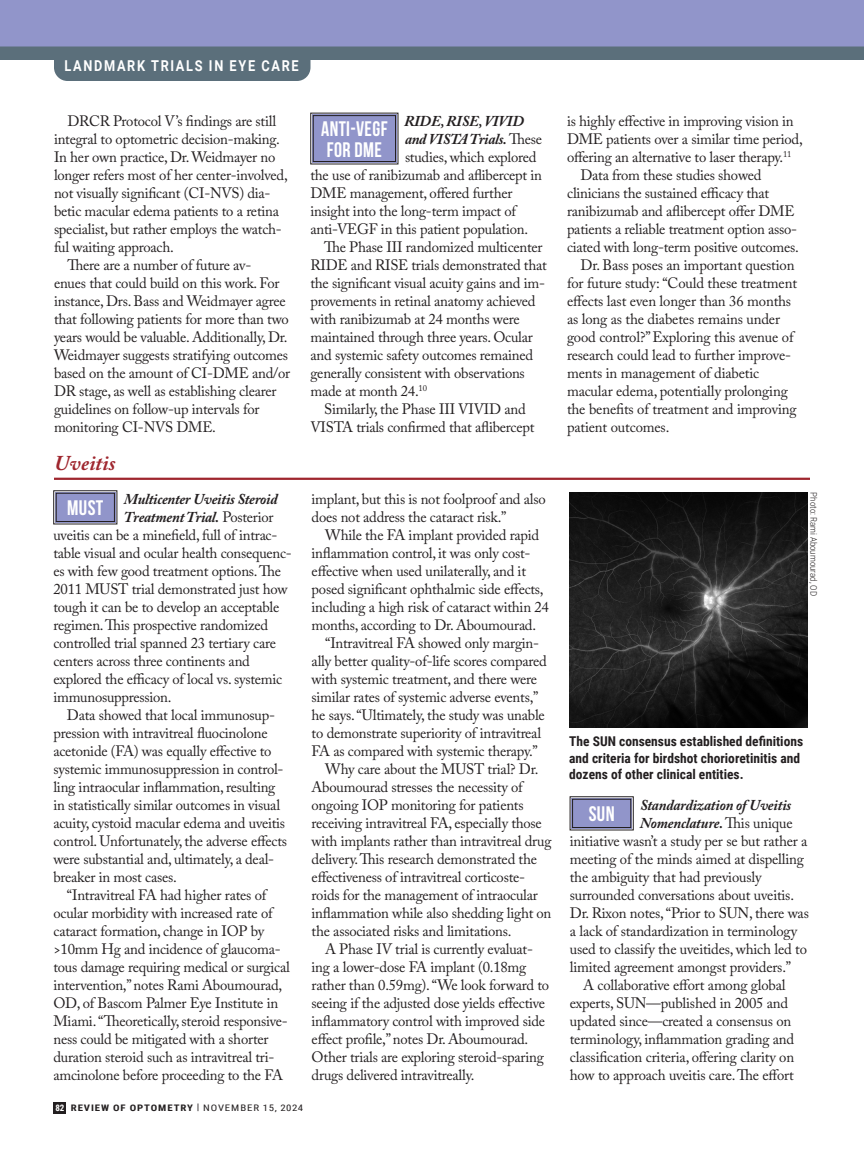
<style>
.page{position:relative;width:864px;height:1161px;background:#fff}
.page>*{position:absolute;margin:0;border:0;box-sizing:border-box;transform-origin:0 0}
.feature_deck{font:700 21px "Bebas Neue";letter-spacing:.02em;color:#fff;scale:.96 1}
.TOPIC{font:italic 700 21px "Adobe Caslon Pro";letter-spacing:.01em;color:#9f262e}
.feature_deck-2{font:700 21px "Bebas Neue";letter-spacing:.02em;color:#fff}
.body{font:15px/18px "Adobe Caslon Pro";letter-spacing:-.015em;color:#231f20}
.body-2{font:italic 700 15px "Adobe Caslon Pro";letter-spacing:-.015em;color:#231f20}
.t1{font:700 15px "Roboto";letter-spacing:.135em;color:#fff;scale:.85 1}
.captions{font:700 13.5px/16.5px "Roboto Condensed";color:#231f20}
.t2{font:700 9px "Roboto Condensed";letter-spacing:.085em;color:#231f20;scale:1.2 1}
.photo_credit{font:300 9px "Roboto Condensed";color:#231f20}
.s1{font-weight:400;font-style:normal}
.s2{color:#fff}
.s3{font-weight:400}
</style>
<div class="page">
<div style="left:53px;top:1102px;width:13px;height:11px;background:#231f20"></div>
<svg style="left:0;top:46px;width:864px;height:14px;background:#5d707e"></svg>
<div style="left:0;top:0;width:864px;height:46px;background:#9195ca"></div>
<div style="left:54px;top:54px;width:256px;height:27px;background:#5b6f7b"></div>
<svg style="left:310px;top:113px;width:89px;height:52px;background:#8f93c2"></svg>
<div style="left:313px;top:115px;width:83px;height:47px;border:1px solid #231f20"></div>
<hr style="left:54px;top:478px;width:756px;height:2px;background:#9f262e">
<svg style="left:53px;top:490px;width:64px;height:35px;background:#8e91bc"></svg>
<div style="left:56px;top:493px;width:59px;height:29px;border:1px solid #231f20"></div>
<svg style="left:570px;top:796px;width:64px;height:35px;background:#8e91bc"></svg>
<div style="left:572px;top:799px;width:59px;height:29px;border:1px solid #231f20"></div>
<img style="left:569px;top:492px;width:239px;height:235px">
<p class="t1" style="left:64px;top:55px;width:277px">LANDMARK TRIALS IN EYE CARE</p>
<p class="body" style="left:54px;top:112px;width:235px;text-indent:14px">DRCR Protocol V’s findings are still integral to optometric decision-making.<br>In her own practice, Dr. Weidmayer no longer refers most of her center-involved, not visually significant (CI-NVS) dia&shy;betic macular edema patients to a retina specialist, but rather employs the watch&shy;ful waiting approach.</p>
<p class="body" style="left:54px;top:256px;width:238px;text-indent:14px">There are a number of future av-<br>enues that could build on this work. For instance, Drs. Bass and Weidmayer agree that following patients for more than two years would be valuable. Additionally, Dr.<br>Weidmayer suggests stratifying outcomes based on the amount of CI-DME and/or DR stage, as well as establishing clearer guidelines on follow-up intervals for monitoring CI-NVS DME.</p>
<p class="TOPIC" style="left:54px;top:450px;width:63px">Uveitis</p>
<p class="feature_deck-2" style="left:67px;top:496px;width:38px">MUST</p>
<p class="body-2" style="left:124px;top:490px;width:155px">Multicenter Uveitis Steroid</p>
<p class="body-2" style="left:124px;top:508px;width:151px">Treatment Trial. <span class="s1">Posterior</span></p>
<p class="body" style="left:53px;top:526px;width:225px">uveitis can be a minefield, full of intrac-</p>
<p class="body" style="left:53px;top:544px;width:240px">table visual and ocular health consequenc-</p>
<p class="body" style="left:53px;top:562px;width:229px">es with few good treatment options. The</p>
<p class="body" style="left:53px;top:580px;width:236px">2011 MUST trial demonstrated just how</p>
<p class="body" style="left:53px;top:598px;width:227px">tough it can be to develop an acceptable</p>
<p class="body" style="left:53px;top:616px;width:216px">regimen. This prospective randomized</p>
<p class="body" style="left:53px;top:634px;width:224px">controlled trial spanned 23 tertiary care</p>
<p class="body" style="left:53px;top:652px;width:198px">centers across three continents and</p>
<p class="body" style="left:53px;top:670px;width:230px">explored the efficacy of local vs. systemic</p>
<p class="body" style="left:53px;top:688px;width:120px">immunosuppression.</p>
<p class="body" style="left:53px;top:706px;width:235px;text-indent:14px">Data showed that local immunosup&shy;pression with intravitreal fluocinolone acetonide (FA) was equally effective to systemic immunosuppression in control&shy;ling intraocular inflammation, resulting in statistically similar outcomes in visual acuity, cystoid macular edema and uveitis control. Unfortunately, the adverse effects were substantial and, ultimately, a deal&shy;breaker in most cases.</p>
<p class="body" style="left:53px;top:886px;width:238px;text-indent:14px">“Intravitreal FA had higher rates of ocular morbidity with increased rate of cataract formation, change in IOP by &gt;10mm Hg and incidence of glaucoma&shy;tous damage requiring medical or surgical intervention,” notes Rami Aboumourad, OD, of Bascom Palmer Eye Institute in Miami. “Theoretically, steroid responsive&shy;ness could be mitigated with a shorter duration steroid such as intravitreal tri&shy;amcinolone before proceeding to the FA</p>
<p class="body-2" style="left:404px;top:112px;width:121px">RIDE, RISE, VIVID</p>
<p class="body-2" style="left:405px;top:130px;width:139px">and VISTA Trials. <span class="s1">These</span></p>
<p class="body" style="left:405px;top:148px;width:133px">studies, which explored</p>
<p class="body" style="left:310px;top:166px;width:233px">the use of ranibizumab and aflibercept in</p>
<p class="body" style="left:310px;top:184px;width:203px">DME management, offered further</p>
<p class="body" style="left:310px;top:202px;width:207px">insight into the long-term impact of</p>
<p class="body" style="left:310px;top:220px;width:219px">anti-VEGF in this patient population.</p>
<p class="body" style="left:310px;top:238px;width:238px;text-indent:14px">The Phase III randomized multicenter RIDE and RISE trials demonstrated that the significant visual acuity gains and im&shy;provements in retinal anatomy achieved with ranibizumab at 24 months were maintained through three years. Ocular and systemic safety outcomes remained generally consistent with observations made at month 24.<sup>10</sup></p>
<p class="body" style="left:310px;top:400px;width:225px;text-align:center">Similarly, the Phase III VIVID and<br>VISTA trials confirmed that aflibercept</p>
<p class="feature_deck" style="left:321px;top:117px;width:71px">ANTI-VEGF</p>
<p class="feature_deck" style="left:327px;top:138px;width:59px">FOR DME</p>
<p class="body" style="left:312px;top:490px;width:236px">implant, but this is not foolproof and also does not address the cataract risk.”</p>
<p class="body" style="left:312px;top:526px;width:239px;text-indent:14px">While the FA implant provided rapid inflammation control, it was only cost&shy;effective when used unilaterally, and it posed significant ophthalmic side effects, including a high risk of cataract within 24 months, according to Dr. Aboumourad.</p>
<p class="body" style="left:312px;top:634px;width:237px;text-indent:14px">“Intravitreal FA showed only margin&shy;ally better quality-of-life scores compared with systemic treatment, and there were similar rates of systemic adverse events,” he says. “Ultimately, the study was unable to demonstrate superiority of intravitreal FA as compared with systemic therapy.”</p>
<p class="body" style="left:312px;top:760px;width:241px;text-indent:14px">Why care about the MUST trial? Dr.<br>Aboumourad stresses the necessity of ongoing IOP monitoring for patients receiving intravitreal FA, especially those with implants rather than intravitreal drug delivery. This research demonstrated the effectiveness of intravitreal corticoste&shy;roids for the management of intraocular inflammation while also shedding light on the associated risks and limitations.</p>
<p class="body" style="left:312px;top:940px;width:239px;text-indent:14px">A Phase IV trial is currently evaluat&shy;ing a lower-dose FA implant (0.18mg rather than 0.59mg). “We look forward to seeing if the adjusted dose yields effective inflammatory control with improved side effect profile,” notes Dr. Aboumourad.<br>Other trials are exploring steroid-sparing drugs delivered intravitreally.</p>
<p class="t2" style="left:55px;top:1102px;width:208px"><span class="s2">82</span> REVIEW OF OPTOMETRY <span class="s3">| NOVEMBER 15, 2024</span></p>
<p class="body" style="left:567px;top:112px;width:237px">is highly effective in improving vision in<br>DME patients over a similar time period, offering an alternative to laser therapy.<sup>11</sup></p>
<p class="body" style="left:567px;top:166px;width:234px;text-indent:14px">Data from these studies showed clinicians the sustained efficacy that ranibizumab and aflibercept offer DME patients a reliable treatment option asso&shy;ciated with long-term positive outcomes.</p>
<p class="body" style="left:567px;top:256px;width:232px;text-indent:14px">Dr. Bass poses an important question for future study: “Could these treatment effects last even longer than 36 months as long as the diabetes remains under good control?” Exploring this avenue of research could lead to further improve&shy;ments in management of diabetic macular edema, potentially prolonging the benefits of treatment and improving patient outcomes.</p>
<p class="photo_credit" style="left:820px;top:492px;width:105px;rotate:90deg">Photo: Rami Aboumourad, OD</p>
<p class="captions" style="left:569px;top:732px;width:235px">The SUN consensus established definitions and criteria for birdshot chorioretinitis and dozens of other clinical entities.</p>
<p class="feature_deck-2" style="left:589px;top:802px;width:28px">SUN</p>
<p class="body-2" style="left:640px;top:796px;width:153px">Standardization of Uveitis</p>
<p class="body-2" style="left:640px;top:814px;width:154px">Nomenclature. <span class="s1">This unique</span></p>
<p class="body" style="left:570px;top:832px;width:239px">initiative wasn’t a study per se but rather a</p>
<p class="body" style="left:570px;top:850px;width:236px">meeting of the minds aimed at dispelling</p>
<p class="body" style="left:570px;top:868px;width:193px">the ambiguity that had previously</p>
<p class="body" style="left:570px;top:886px;width:226px">surrounded conversations about uveitis.</p>
<p class="body" style="left:570px;top:904px;width:241px">Dr. Rixon notes, “Prior to SUN, there was</p>
<p class="body" style="left:570px;top:922px;width:229px">a lack of standardization in terminology</p>
<p class="body" style="left:570px;top:940px;width:239px">used to classify the uveitides, which led to</p>
<p class="body" style="left:570px;top:958px;width:223px">limited agreement amongst providers.”</p>
<p class="body" style="left:570px;top:976px;width:226px;text-align:center">A collaborative effort among global experts, SUN—published in 2005 and updated since—created a consensus on terminology, inflammation grading and classification criteria, offering clarity on how to approach uveitis care. The effort</p>
</div>
